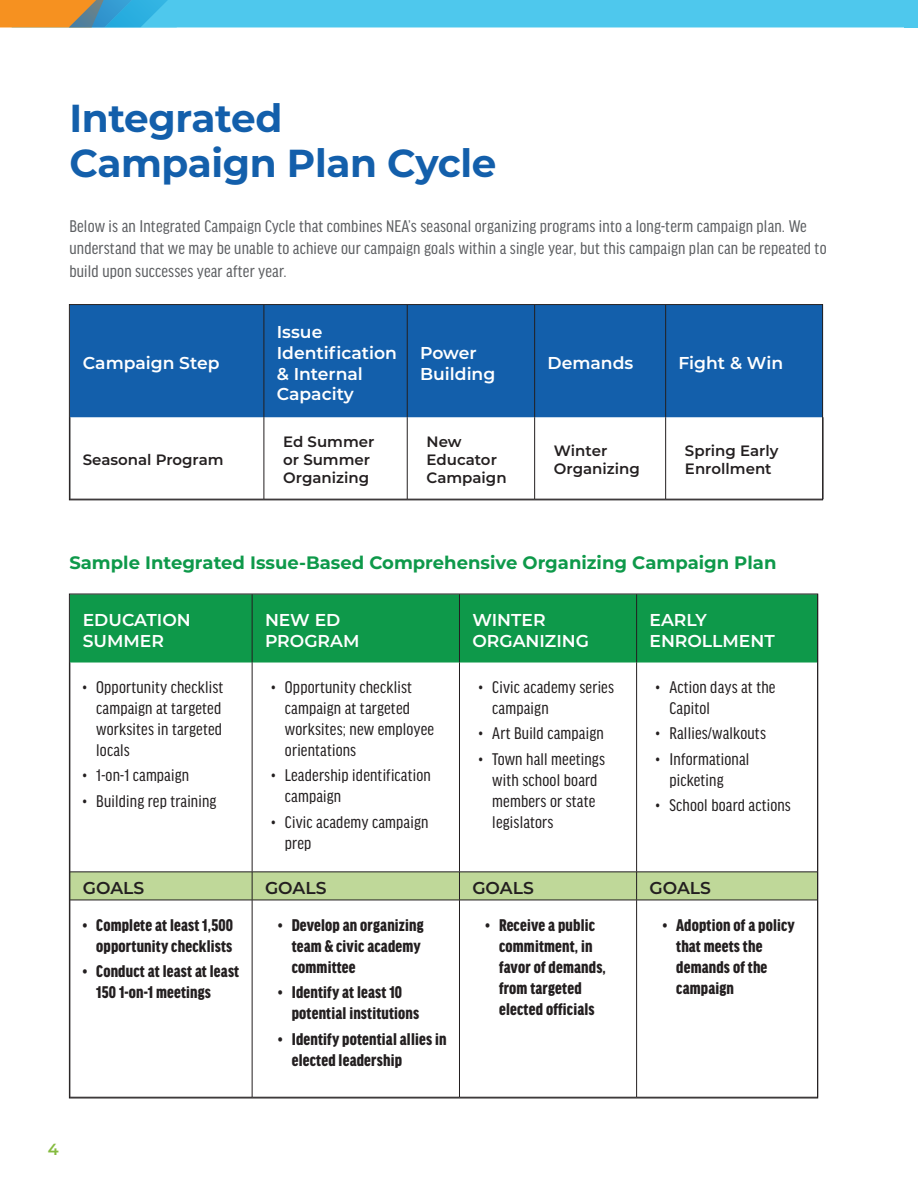
<style>
.page{position:relative;width:918px;height:1188px;background:#fff}
.page>*{position:absolute;margin:0;border:0;box-sizing:border-box;transform-origin:0 0}
.t1{font:700 39px/45px "Montserrat";letter-spacing:-.01em;color:#135fab}
.t2{font:condensed 18px/21px "Good Headline Pro";letter-spacing:.01em;color:#231f20}
.t3{font:900 condensed 18px/21px "Good Headline Pro";letter-spacing:.01em;color:#231f20}
.t4{font:condensed 18px/22.5px "Good Headline Pro";letter-spacing:.01em;color:#5d5f62}
.body_bullets{font:700 18px "Montserrat";color:#0e994a}
.t5{font:600 17.25px/20.7px "Montserrat";color:#fff}
.t6{font:600 17.25px "Montserrat";color:#231f20}
.t7{font:600 16.05px "Montserrat";color:#85bb3f}
.t8{font:600 15px/18px "Montserrat";color:#231f20}
</style>
<div class="page">
<svg style="left:0;top:0;width:904px;height:27px;background:#5bbfd7"></svg>
<div style="left:904px;top:0;width:14px;height:27px;background:#4ec8ed"></div>
<div style="left:71px;top:306px;width:750px;height:111px;background:#135fab"></div>
<hr style="left:264px;top:305px;width:1px;height:112px;background:#231f20">
<hr style="left:407px;top:305px;width:1px;height:112px;background:#231f20">
<hr style="left:534px;top:305px;width:1px;height:112px;background:#231f20">
<hr style="left:665px;top:305px;width:1px;height:112px;background:#231f20">
<hr style="left:264px;top:417px;width:1px;height:82px;background:#231f20">
<hr style="left:407px;top:417px;width:1px;height:82px;background:#231f20">
<hr style="left:534px;top:417px;width:1px;height:82px;background:#231f20">
<hr style="left:665px;top:417px;width:1px;height:82px;background:#231f20">
<hr style="left:823px;top:417px;width:1px;height:82px;background:#231f20">
<div style="left:69px;top:304px;width:754px;height:196px;border:1px solid #231f20"></div>
<div style="left:71px;top:596px;width:745px;height:67px;background:#0e994a"></div>
<hr style="left:252px;top:594px;width:1px;height:69px;background:#231f20">
<hr style="left:459px;top:594px;width:1px;height:69px;background:#231f20">
<hr style="left:636px;top:594px;width:1px;height:69px;background:#231f20">
<hr style="left:252px;top:663px;width:1px;height:209px;background:#231f20">
<hr style="left:459px;top:663px;width:1px;height:209px;background:#231f20">
<hr style="left:636px;top:663px;width:1px;height:209px;background:#231f20">
<hr style="left:252px;top:900px;width:1px;height:197px;background:#231f20">
<hr style="left:459px;top:900px;width:1px;height:197px;background:#231f20">
<hr style="left:636px;top:900px;width:1px;height:197px;background:#231f20">
<svg style="left:71px;top:872px;width:745px;height:28px;background:#b8d094"></svg>
<hr style="left:70px;top:900px;width:182px;height:1px;background:#231f20">
<hr style="left:252px;top:900px;width:207px;height:1px;background:#231f20">
<hr style="left:459px;top:900px;width:178px;height:1px;background:#231f20">
<hr style="left:637px;top:900px;width:181px;height:1px;background:#231f20">
<p class="t1" style="left:69px;top:93px;width:428px">Integrated<br>Campaign Plan Cycle</p>
<p class="t4" style="left:69px;top:215px;width:759px">Below is an Integrated Campaign Cycle that combines NEA’s seasonal organizing programs into a long-term campaign plan. We understand that we may be unable to achieve our campaign goals within a single year, but this campaign plan can be repeated to build upon successes year after year.</p>
<p class="t5" style="left:83px;top:352px;width:138px">Campaign Step</p>
<p class="t8" style="left:83px;top:450px;width:142px">Seasonal Program</p>
<p class="t5" style="left:277px;top:321px;width:122px">Issue<br>Identification &amp; Internal<br>Capacity</p>
<p class="t5" style="left:420px;top:342px;width:77px">Power<br>Building</p>
<p class="t5" style="left:548px;top:352px;width:87px">Demands</p>
<p class="t5" style="left:679px;top:352px;width:106px">Fight &amp; Win</p>
<p class="t8" style="left:283px;top:432px;width:93px">Ed Summer or Summer<br>Organizing</p>
<p class="t8" style="left:427px;top:432px;width:82px">New<br>Educator<br>Campaign</p>
<p class="t8" style="left:554px;top:441px;width:87px">Winter<br>Organizing</p>
<p class="t8" style="left:685px;top:441px;width:95px">Spring Early<br>Enrollment</p>
<p class="body_bullets" style="left:69px;top:550px;width:709px">Sample Integrated Issue-Based Comprehensive Organizing Campaign Plan</p>
<p class="t5" style="left:83px;top:609px;width:110px">EDUCATION<br>SUMMER</p>
<p class="t5" style="left:265px;top:609px;width:96px">NEW ED<br>PROGRAM</p>
<p class="t5" style="left:472px;top:609px;width:118px">WINTER<br>ORGANIZING</p>
<p class="t5" style="left:650px;top:609px;width:127px">EARLY<br>ENROLLMENT</p>
<p class="t2" style="left:96px;top:677px;width:129px;text-align:justify;text-indent:-14px">• Opportunity checklist campaign at targeted worksites in targeted locals</p>
<p class="t2" style="left:83px;top:765px;width:108px">• 1-on-1 campaign</p>
<p class="t2" style="left:83px;top:790px;width:135px">• Building rep training</p>
<p class="t2" style="left:285px;top:677px;width:151px;text-indent:-14px">• Opportunity checklist campaign at targeted worksites; new employee orientations</p>
<p class="t2" style="left:285px;top:765px;width:147px;text-indent:-14px">• Leadership identification campaign</p>
<p class="t2" style="left:285px;top:811px;width:145px;text-indent:-14px">• Civic academy campaign prep</p>
<p class="t2" style="left:492px;top:677px;width:123px;text-indent:-14px">• Civic academy series campaign</p>
<p class="t2" style="left:479px;top:723px;width:126px">• Art Build campaign</p>
<p class="t2" style="left:492px;top:748px;width:114px;text-indent:-14px">• Town hall meetings with school board members or state legislators</p>
<p class="t2" style="left:669px;top:677px;width:108px;text-indent:-14px">• Action days at the<br>Capitol</p>
<p class="t2" style="left:656px;top:723px;width:112px">• Rallies/walkouts</p>
<p class="t2" style="left:669px;top:748px;width:82px;text-indent:-14px">• Informational picketing</p>
<p class="t2" style="left:656px;top:795px;width:136px">• School board actions</p>
<p class="t6" style="left:83px;top:876px;width:63px">GOALS</p>
<p class="t6" style="left:265px;top:876px;width:63px">GOALS</p>
<p class="t6" style="left:472px;top:876px;width:63px">GOALS</p>
<p class="t6" style="left:650px;top:876px;width:63px">GOALS</p>
<p class="t3" style="left:83px;top:915px;width:152px;text-align:right">• Complete at least 1,500 opportunity checklists</p>
<p class="t3" style="left:96px;top:962px;width:144px;text-indent:-14px">• Conduct at least at least<br>150 1-on-1 meetings</p>
<p class="t3" style="left:499px;top:915px;width:108px;text-indent:-14px">• Receive a public commitment, in favor of demands, from targeted elected officials</p>
<p class="t3" style="left:676px;top:915px;width:120px;text-indent:-14px">• Adoption of a policy that meets the demands of the campaign</p>
<p class="t3" style="left:292px;top:915px;width:134px;text-indent:-14px">• Develop an organizing team &amp; civic academy committee</p>
<p class="t3" style="left:292px;top:983px;width:129px;text-indent:-14px">• Identify at least 10 potential institutions</p>
<p class="t3" style="left:292px;top:1029px;width:156px;text-indent:-14px">• Identify potential allies in elected leadership</p>
<p class="t7" style="left:48px;top:1138px;width:12px">4</p>
</div>
